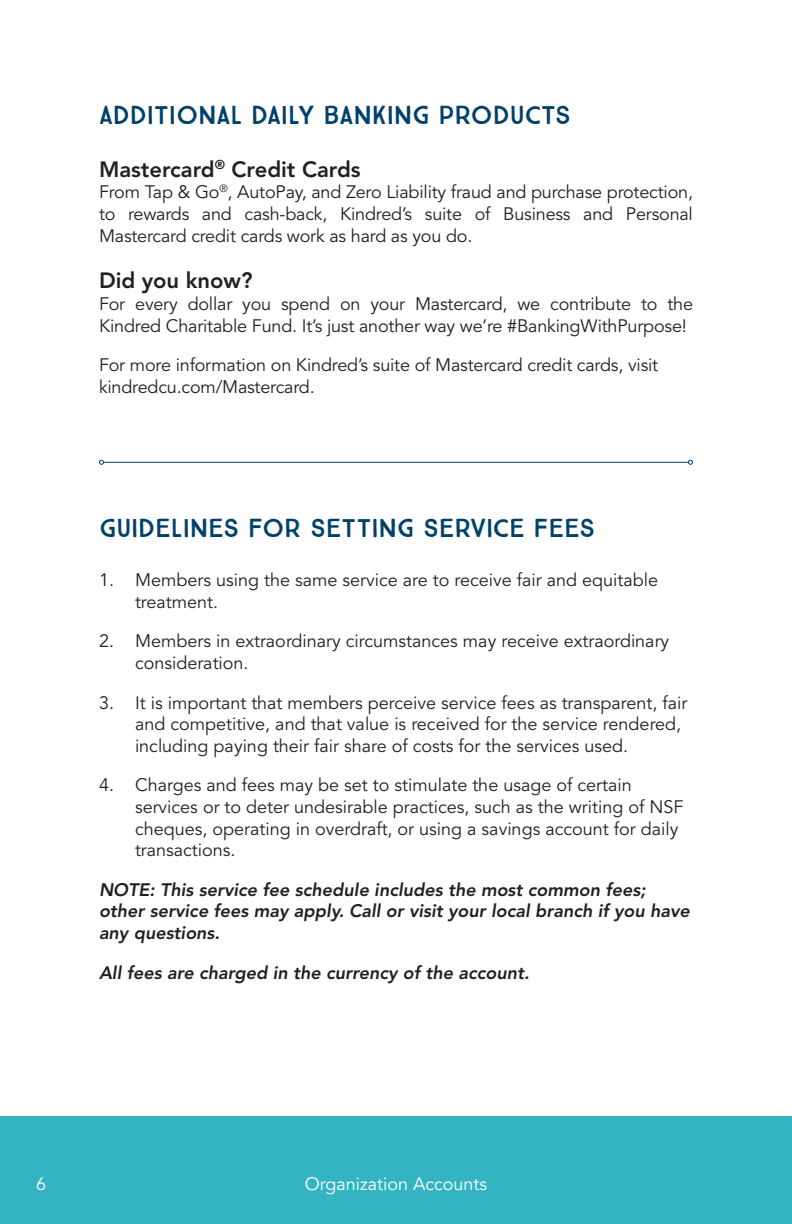
<style>
.page{position:relative;width:792px;height:1224px;background:#fff}
.page>*{position:absolute;margin:0;border:0;box-sizing:border-box;transform-origin:0 0}
.t1{font:26px "True North";letter-spacing:-.01em;color:#00416b}
.Heading{font:800 22px "Avenir LT Std";color:#231f20}
.Body{font:18px/21.6px "Avenir LT Std";color:#231f20}
.t2{font:italic 800 18px/21.6px "Avenir LT Std";color:#231f20}
.t3{font:18px "Avenir LT Std";color:#fff}
</style>
<div class="page">
<div style="left:0;top:1116px;width:792px;height:108px;background:#34b3c2"></div>
<hr style="left:104px;top:462px;width:584px;height:1px;background:#00416b">
<svg style="left:99px;top:460px;width:5px;height:5px"></svg>
<svg style="left:688px;top:460px;width:5px;height:5px"></svg>
<p class="t1" style="left:99px;top:99px;width:474px">ADDITIONAL DAILY BANKING PRODUCTS</p>
<p class="Heading" style="left:99px;top:156px;width:263px">Mastercard<sup>®</sup> Credit Cards</p>
<p class="Body" style="left:99px;top:182px;width:596px;text-align:justify">From Tap &amp; Go<sup>®</sup>, AutoPay, and Zero Liability fraud and purchase protection, to rewards and cash-back, Kindred’s suite of Business and Personal Mastercard credit cards work as hard as you do.</p>
<p class="Heading" style="left:99px;top:268px;width:155px">Did you know?</p>
<p class="Body" style="left:99px;top:294px;width:596px">For every dollar you spend on your Mastercard, we contribute to the<br>Kindred Charitable Fund. It’s just another way we’re #BankingWithPurpose!</p>
<p class="Body" style="left:99px;top:355px;width:561px">For more information on Kindred’s suite of Mastercard credit cards, visit kindredcu.com/Mastercard.</p>
<p class="t1" style="left:99px;top:512px;width:498px">GUIDELINES FOR SETTING SERVICE FEES</p>
<p class="Body" style="left:135px;top:570px;width:525px;text-indent:-36px">1. Members using the same service are to receive fair and equitable treatment.</p>
<p class="Body" style="left:135px;top:631px;width:536px;text-indent:-36px">2. Members in extraordinary circumstances may receive extraordinary consideration.</p>
<p class="Body" style="left:135px;top:692px;width:554px;text-indent:-36px">3. It is important that members perceive service fees as transparent, fair and competitive, and that value is received for the service rendered, including paying their fair share of costs for the services used.</p>
<p class="Body" style="left:135px;top:775px;width:550px;text-indent:-36px">4. Charges and fees may be set to stimulate the usage of certain services or to deter undesirable practices, such as the writing of NSF cheques, operating in overdraft, or using a savings account for daily transactions.</p>
<p class="t2" style="left:99px;top:879px;width:592px">NOTE: This service fee schedule includes the most common fees; other service fees may apply. Call or visit your local branch if you have any questions.</p>
<p class="t2" style="left:99px;top:962px;width:432px">All fees are charged in the currency of the account.</p>
<p class="t3" style="left:36px;top:1174px;width:12px">6</p>
<p class="t3" style="left:305px;top:1174px;width:184px">Organization Accounts</p>
</div>
